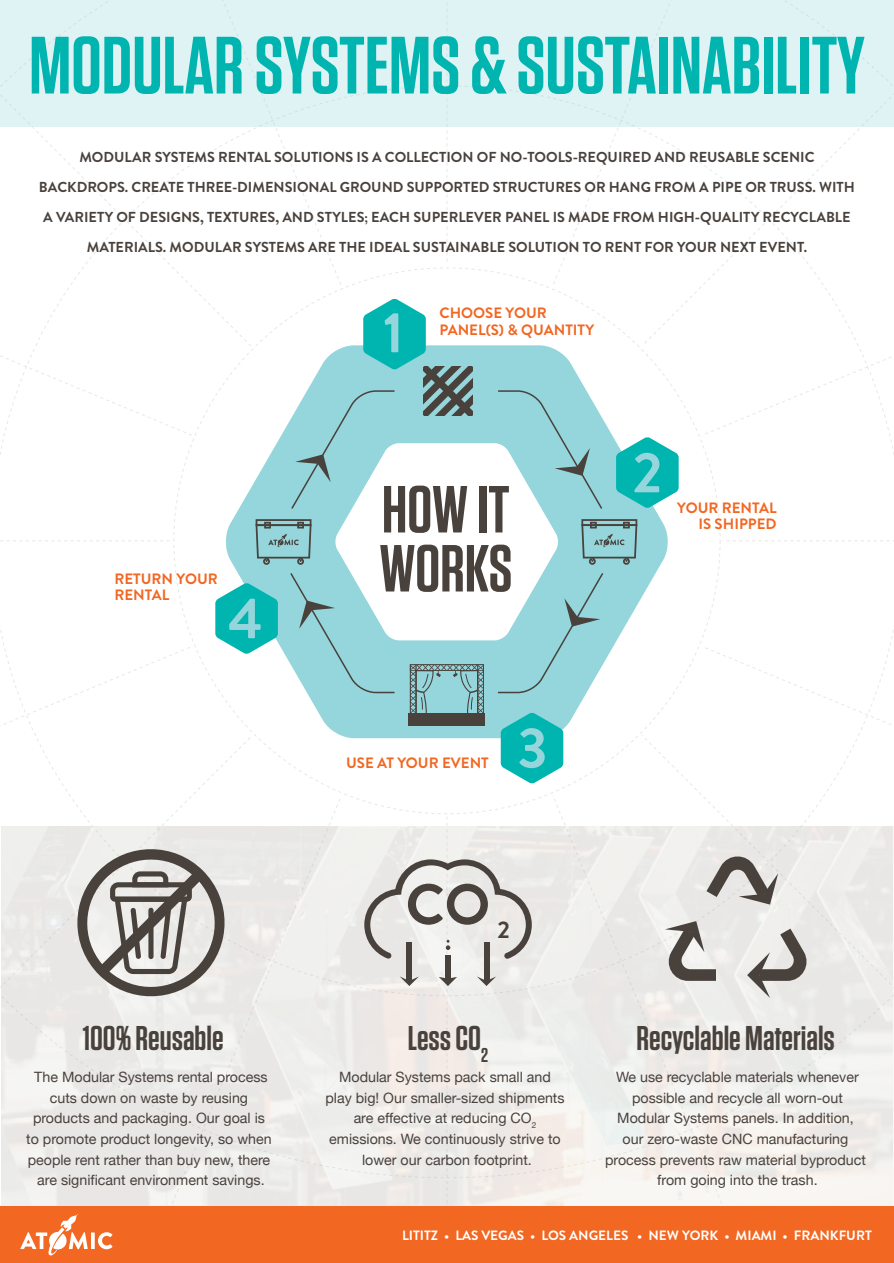
<style>
.page{position:relative;width:894px;height:1263px;background:#fff}
.page>*{position:absolute;margin:0;border:0;box-sizing:border-box;transform-origin:0 0}
.t1{font:600 81px "Tungsten";color:#00b5af}
.t2{font:600 66.3px/58.9px "Tungsten";color:#49413c}
.t3{font:700 57px "Brandon Grotesque";color:#49413c}
.t4{font:600 34.35px "Tungsten";color:#49413c}
.t5{font:700 24px "Brandon Grotesque";color:#49413c}
.t6{font:700 15px/16.5px "Brandon Grotesque";color:#f26722}
.t7{font:700 14.4px/30px "Brandon Grotesque";color:#49413c;text-align:center}
.t8{font:14.25px/20.5px "Helvetica Neue";color:#49413c;text-align:center}
.t9{font:700 13.5px "Brandon Grotesque";color:#fff}
</style>
<div class="page">
<div style="left:0;top:0;width:893px;height:127px;background:#dff2f4"></div>
<div style="left:1px;top:827px;width:892px;height:436px;background:#edebe9"></div>
<svg style="left:71px;top:842px;width:160px;height:161px"></svg>
<div style="left:0;top:1206px;width:893px;height:57px;background:#f26722"></div>
<svg style="left:91px;top:1232px;width:4px;height:17px"></svg>
<svg style="left:98px;top:1232px;width:14px;height:17px"></svg>
<svg style="left:20px;top:1214px;width:68px;height:41px"></svg>
<svg style="left:225px;top:345px;width:442px;height:393px"></svg>
<svg style="left:290px;top:573px;width:104px;height:120px;background:#a0d6db"></svg>
<svg style="left:497px;top:573px;width:106px;height:120px"></svg>
<svg style="left:498px;top:390px;width:104px;height:119px;background:#a1d6db"></svg>
<svg style="left:291px;top:299px;width:181px;height:210px"></svg>
<svg style="left:616px;top:437px;width:62px;height:71px"></svg>
<svg style="left:500px;top:712px;width:63px;height:71px;background:#41c5c3"></svg>
<svg style="left:215px;top:583px;width:63px;height:70px"></svg>
<div style="left:408px;top:713px;width:77px;height:12px;background:#49413c"></div>
<svg style="left:410px;top:664px;width:73px;height:49px;background:#83b5b9"></svg>
<svg style="left:255px;top:519px;width:56px;height:46px;background:#81b0b4"></svg>
<svg style="left:581px;top:519px;width:56px;height:46px;background:#81b0b4"></svg>
<svg style="left:477px;top:976px;width:19px;height:10px"></svg>
<div style="left:445px;top:955px;width:5px;height:24px;background:#49413c"></div>
<svg style="left:438px;top:977px;width:19px;height:9px"></svg>
<svg style="left:399px;top:976px;width:20px;height:10px"></svg>
<div style="left:483px;top:942px;width:6px;height:40px;background:#49413c"></div>
<div style="left:406px;top:942px;width:6px;height:40px;background:#49413c"></div>
<svg style="left:364px;top:859px;width:167px;height:100px"></svg>
<svg style="left:747px;top:928px;width:60px;height:70px"></svg>
<svg style="left:664px;top:921px;width:51px;height:60px"></svg>
<svg style="left:706px;top:853px;width:71px;height:51px"></svg>
<h1 class="t1" style="left:29px;top:23px;width:836px">MODULAR SYSTEMS &amp; SUSTAINABILITY</h1>
<p class="t7" style="left:39px;top:142px;width:817px">MODULAR SYSTEMS RENTAL SOLUTIONS IS A COLLECTION OF NO-TOOLS-REQUIRED AND REUSABLE SCENIC BACKDROPS. CREATE THREE-DIMENSIONAL GROUND SUPPORTED STRUCTURES OR HANG FROM A PIPE OR TRUSS. WITH A VARIETY OF DESIGNS, TEXTURES, AND STYLES; EACH SUPERLEVER PANEL IS MADE FROM HIGH-QUALITY RECYCLABLE MATERIALS. MODULAR SYSTEMS ARE THE IDEAL SUSTAINABLE SOLUTION TO RENT FOR YOUR NEXT EVENT.</p>
<p class="t6" style="left:114px;top:570px;width:105px">RETURN YOUR<br>RENTAL</p>
<p class="t6" style="left:439px;top:305px;width:156px">CHOOSE YOUR<br>PANEL(S) &amp; QUANTITY</p>
<h2 class="t2" style="left:379px;top:481px;width:135px">HOW IT<br>WORKS</h2>
<p class="t6" style="left:676px;top:499px;width:101px;text-align:right">YOUR RENTAL<br>IS SHIPPED</p>
<h3 class="t4" style="left:83px;top:1019px;width:142px">100% Reusable</h3>
<p class="t8" style="left:26px;top:1067px;width:247px">The Modular Systems rental process cuts down on waste by reusing products and packaging. Our goal is to promote product longevity, so when people rent rather than buy new, there are significant environment savings.</p>
<p class="t6" style="left:346px;top:755px;width:144px">USE AT YOUR EVENT</p>
<h3 class="t3" style="left:405px;top:864px;width:86px">CO</h3>
<h3 class="t5" style="left:497px;top:912px;width:14px">2</h3>
<h3 class="t4" style="left:407px;top:1020px;width:82px">Less CO<sub>2</sub></h3>
<p class="t8" style="left:325px;top:1067px;width:240px">Modular Systems pack small and play big! Our smaller-sized shipments are effective at reducing CO<sub>2 </sub>emissions. We continuously strive to lower our carbon footprint.</p>
<h3 class="t4" style="left:636px;top:1020px;width:200px">Recyclable Materials</h3>
<p class="t8" style="left:605px;top:1067px;width:262px">We use recyclable materials whenever possible and recycle all worn-out Modular Systems panels. In addition, our zero-waste CNC manufacturing process prevents raw material byproduct from going into the trash.</p>
<p class="t9" style="left:402px;top:1226px;width:471px">LITITZ • LAS VEGAS • LOS ANGELES • NEW YORK • MIAMI • FRANKFURT</p>
</div>
